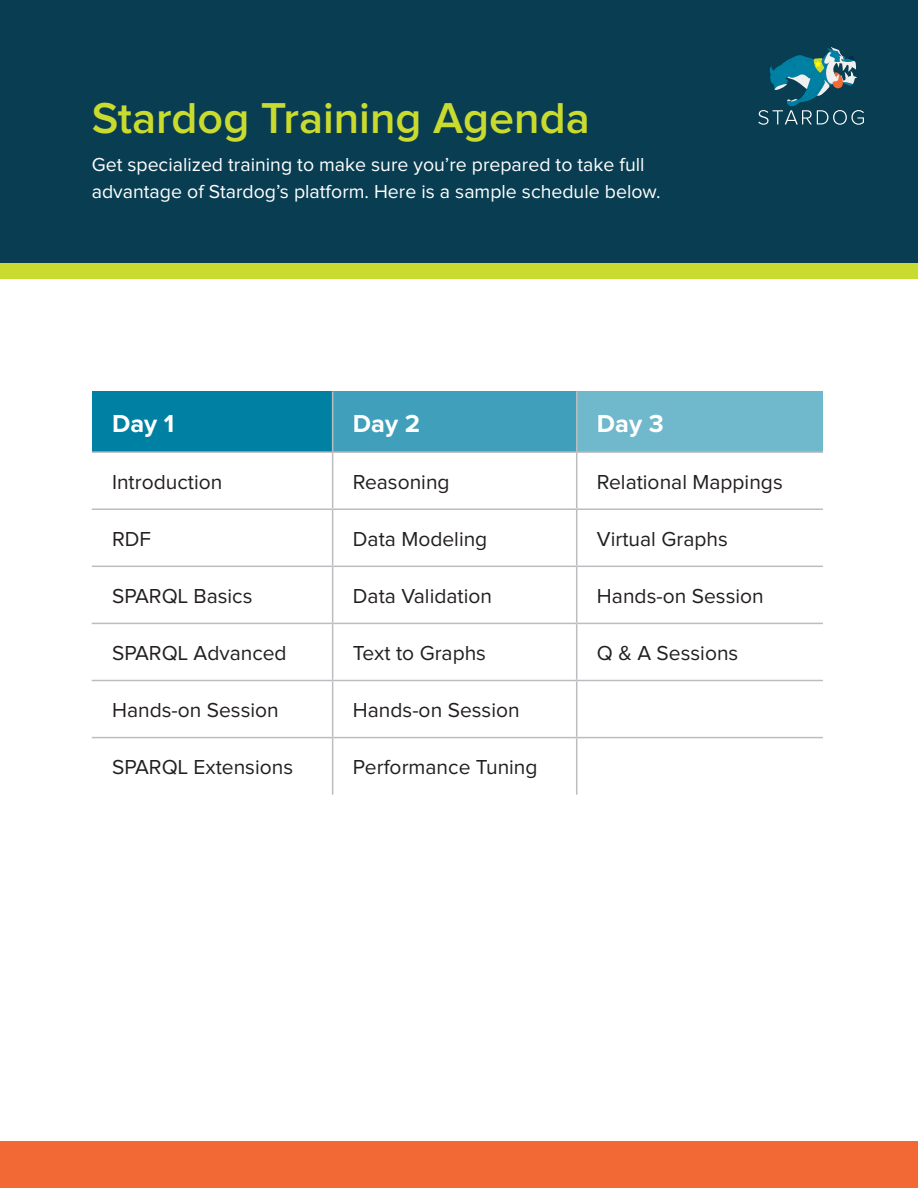
<style>
.page{position:relative;width:918px;height:1188px;background:#fff}
.page>*{position:absolute;margin:0;border:0;box-sizing:border-box;transform-origin:0 0}
.Main_Heading{font:600 44.85px "Proxima Nova";color:#cadb2f}
.table_head{font:700 25.5px "Proxima Nova";color:#fff}
.body{font:21px "Proxima Nova";color:#231f20}
.Main_Subheading{font:19.5px/27px "Proxima Nova";color:#fff}
</style>
<div class="page">
<div style="left:0;top:0;width:918px;height:263px;background:#093d51"></div>
<div style="left:92px;top:392px;width:241px;height:60px;background:#0080a3"></div>
<div style="left:333px;top:392px;width:244px;height:60px;background:#409fba"></div>
<div style="left:577px;top:392px;width:246px;height:60px;background:#70b8cb"></div>
<hr style="left:332px;top:391px;width:1px;height:60px;background:#bcbdc0">
<hr style="left:576px;top:391px;width:1px;height:60px;background:#bcbdc0">
<hr style="left:92px;top:451px;width:241px;height:2px;background:#bcbdc0">
<hr style="left:333px;top:451px;width:244px;height:2px;background:#bcbdc0">
<hr style="left:332px;top:453px;width:1px;height:55px;background:#bcbdc0">
<hr style="left:577px;top:451px;width:246px;height:2px;background:#bcbdc0">
<hr style="left:576px;top:453px;width:1px;height:55px;background:#bcbdc0">
<hr style="left:92px;top:508px;width:241px;height:2px;background:#bcbdc0">
<hr style="left:333px;top:508px;width:244px;height:2px;background:#bcbdc0">
<hr style="left:332px;top:510px;width:1px;height:56px;background:#bcbdc0">
<hr style="left:577px;top:508px;width:246px;height:2px;background:#bcbdc0">
<hr style="left:576px;top:510px;width:1px;height:56px;background:#bcbdc0">
<hr style="left:92px;top:566px;width:241px;height:1px;background:#bcbdc0">
<hr style="left:333px;top:566px;width:244px;height:1px;background:#bcbdc0">
<hr style="left:332px;top:567px;width:1px;height:56px;background:#bcbdc0">
<hr style="left:577px;top:566px;width:246px;height:1px;background:#bcbdc0">
<hr style="left:576px;top:567px;width:1px;height:56px;background:#bcbdc0">
<hr style="left:92px;top:623px;width:241px;height:1px;background:#bcbdc0">
<hr style="left:333px;top:623px;width:244px;height:1px;background:#bcbdc0">
<hr style="left:332px;top:624px;width:1px;height:56px;background:#bcbdc0">
<hr style="left:577px;top:623px;width:246px;height:1px;background:#bcbdc0">
<hr style="left:576px;top:624px;width:1px;height:56px;background:#bcbdc0">
<hr style="left:92px;top:680px;width:241px;height:1px;background:#bcbdc0">
<hr style="left:333px;top:680px;width:244px;height:1px;background:#bcbdc0">
<hr style="left:332px;top:681px;width:1px;height:56px;background:#bcbdc0">
<hr style="left:577px;top:680px;width:246px;height:1px;background:#bcbdc0">
<hr style="left:576px;top:681px;width:1px;height:56px;background:#bcbdc0">
<hr style="left:92px;top:737px;width:241px;height:1px;background:#bcbdc0">
<hr style="left:333px;top:737px;width:244px;height:1px;background:#bcbdc0">
<hr style="left:332px;top:738px;width:1px;height:57px;background:#bcbdc0">
<hr style="left:577px;top:737px;width:246px;height:1px;background:#bcbdc0">
<hr style="left:576px;top:738px;width:1px;height:57px;background:#bcbdc0">
<div style="left:0;top:263px;width:918px;height:15px;background:#cadb2f"></div>
<div style="left:0;top:1141px;width:918px;height:47px;background:#f26935"></div>
<svg style="left:758px;top:47px;width:106px;height:78px"></svg>
<p class="Main_Heading" style="left:92px;top:97px;width:500px">Stardog Training Agenda</p>
<p class="Main_Subheading" style="left:92px;top:152px;width:570px">Get specialized training to make sure you’re prepared to take full advantage of Stardog’s platform. Here is a sample schedule below.</p>
<p class="table_head" style="left:112px;top:412px;width:64px">Day 1</p>
<p class="table_head" style="left:353px;top:412px;width:69px">Day 2</p>
<p class="table_head" style="left:597px;top:412px;width:68px">Day 3</p>
<p class="body" style="left:112px;top:472px;width:112px">Introduction</p>
<p class="body" style="left:353px;top:472px;width:98px">Reasoning</p>
<p class="body" style="left:597px;top:472px;width:187px">Relational Mappings</p>
<p class="body" style="left:112px;top:529px;width:41px">RDF</p>
<p class="body" style="left:353px;top:529px;width:136px">Data Modeling</p>
<p class="body" style="left:597px;top:529px;width:132px">Virtual Graphs</p>
<p class="body" style="left:112px;top:587px;width:142px">SPARQL Basics</p>
<p class="body" style="left:353px;top:587px;width:141px">Data Validation</p>
<p class="body" style="left:597px;top:587px;width:168px">Hands-on Session</p>
<p class="body" style="left:112px;top:644px;width:176px">SPARQL Advanced</p>
<p class="body" style="left:353px;top:644px;width:135px">Text to Graphs</p>
<p class="body" style="left:597px;top:644px;width:143px">Q &amp; A Sessions</p>
<p class="body" style="left:112px;top:701px;width:168px">Hands-on Session</p>
<p class="body" style="left:353px;top:701px;width:168px">Hands-on Session</p>
<p class="body" style="left:112px;top:758px;width:183px">SPARQL Extensions</p>
<p class="body" style="left:353px;top:758px;width:186px">Performance Tuning</p>
</div>
